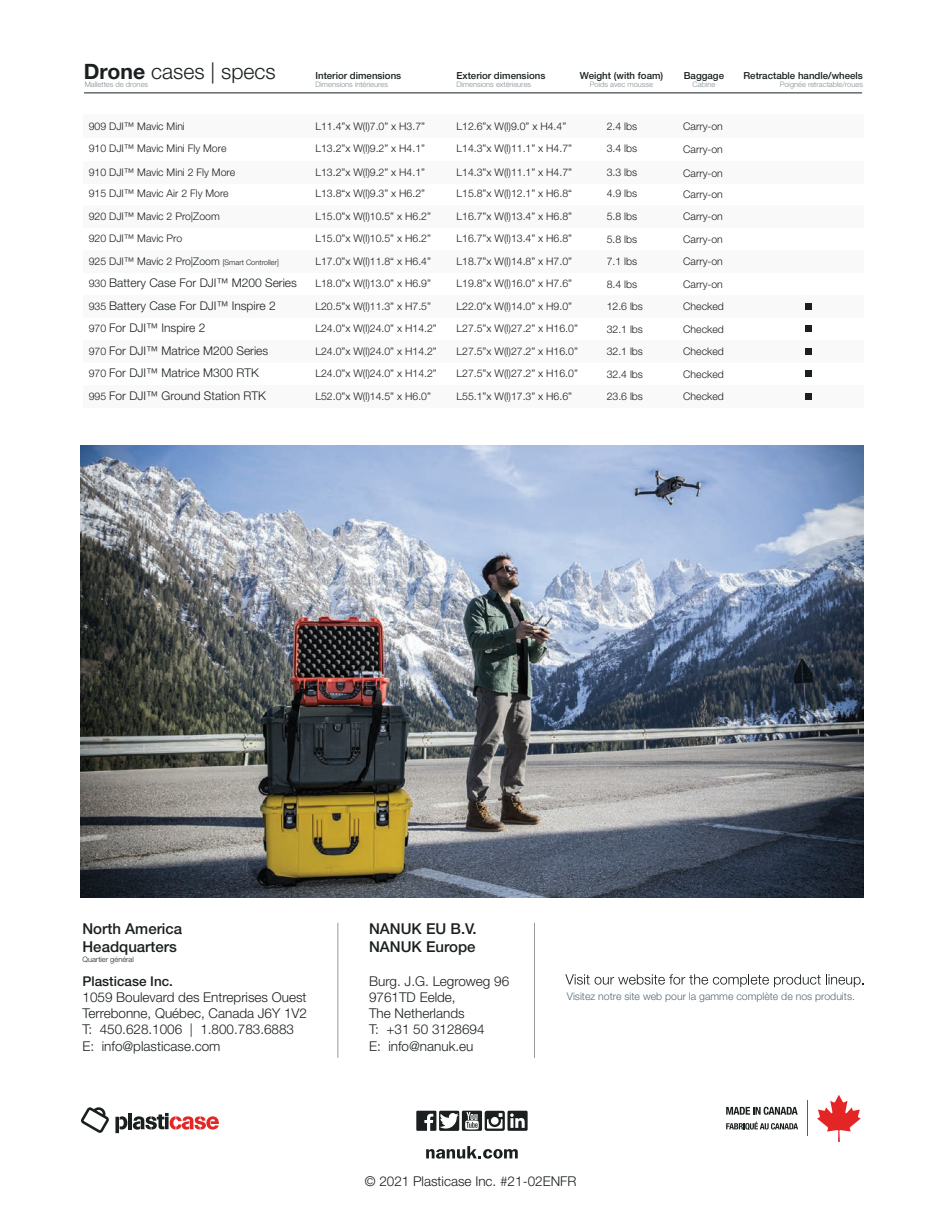
<style>
.page{position:relative;width:945px;height:1215px;background:#fff}
.page>*{position:absolute;margin:0;border:0;box-sizing:border-box;transform-origin:0 0}
.t1{font:300 21.15px "Helvetica Neue LT Std";color:#1a1f20}
.t2{font:500 15px/18px "Helvetica Neue LT Std";color:#1a1f20}
.t3{font:300 13.5px/16.2px "Helvetica Neue LT Std";color:#1a1f20}
.t4{font:500 13.5px "Helvetica Neue LT Std";color:#1a1f20}
.t5{font:300 12px "Helvetica Neue LT Std";color:#1a1f20}
.t6{font:300 10.5px/22.5px "Helvetica Neue LT Std";color:#1a1f20}
.t7{font:300 10.5px "Helvetica Neue LT Std";color:#546a78}
.t8{font:500 9.75px "Helvetica Neue LT Std";color:#1a1f20}
.t9{font:300 7.5px "Helvetica Neue LT Std";color:#809194}
.t10{font:300 7.5px "Helvetica Neue LT Std";color:#1a1f20}
.s1{font-weight:700}
.s2{font-size:10.5px}
</style>
<div class="page">
<svg style="left:565px;top:974px;width:299px;height:13px"></svg>
<div style="left:83px;top:295px;width:780px;height:22px;background:#f9f9f9"></div>
<div style="left:83px;top:340px;width:780px;height:22px;background:#f9f9f9"></div>
<div style="left:83px;top:385px;width:780px;height:22px;background:#f9f9f9"></div>
<div style="left:83px;top:115px;width:780px;height:22px;background:#f9f9f9"></div>
<div style="left:83px;top:161px;width:780px;height:23px;background:#f9f9f9"></div>
<div style="left:83px;top:205px;width:780px;height:22px;background:#f9f9f9"></div>
<div style="left:83px;top:250px;width:780px;height:22px;background:#f9f9f9"></div>
<hr style="left:338px;top:923px;width:1px;height:135px;background:#999">
<hr style="left:534px;top:923px;width:1px;height:135px;background:#999">
<svg style="left:805px;top:303px;width:6px;height:6px"></svg>
<div style="left:805px;top:325px;width:6px;height:7px;background:#1a1f20"></div>
<svg style="left:805px;top:348px;width:6px;height:6px"></svg>
<div style="left:805px;top:370px;width:6px;height:7px;background:#1a1f20"></div>
<svg style="left:805px;top:393px;width:6px;height:6px"></svg>
<img style="left:81px;top:446px;width:783px;height:451px">
<svg style="left:416px;top:1111px;width:112px;height:20px"></svg>
<svg style="left:426px;top:1146px;width:92px;height:13px"></svg>
<svg style="left:115px;top:1116px;width:12px;height:17px"></svg>
<hr style="left:128px;top:1113px;width:4px;height:16px;background:#1a1f20">
<svg style="left:133px;top:1113px;width:86px;height:17px"></svg>
<svg style="left:81px;top:1107px;width:28px;height:26px"></svg>
<svg style="left:817px;top:1095px;width:44px;height:47px"></svg>
<svg style="left:726px;top:1107px;width:72px;height:8px"></svg>
<svg style="left:726px;top:1122px;width:72px;height:8px"></svg>
<hr style="left:807px;top:1101px;width:1px;height:35px;background:#e32525">
<h1 class="t1" style="left:84px;top:59px;width:194px"><span class="s1">Drone</span> cases | specs</h1>
<p class="t9" style="left:85px;top:80px;width:65px">Mallettes de drones</p>
<p class="t8" style="left:315px;top:70px;width:87px">Interior dimensions</p>
<p class="t9" style="left:315px;top:80px;width:74px">Dimensions intérieures</p>
<p class="t8" style="left:456px;top:70px;width:90px">Exterior dimensions</p>
<p class="t9" style="left:456px;top:80px;width:76px">Dimensions extérieures</p>
<p class="t8" style="left:580px;top:70px;width:85px">Weight (with foam)</p>
<p class="t9" style="left:590px;top:80px;width:65px">Poids avec mousse</p>
<p class="t8" style="left:684px;top:70px;width:42px">Baggage</p>
<p class="t9" style="left:693px;top:80px;width:24px">Cabine</p>
<p class="t6" style="left:89px;top:115px;width:98px">909 DJI™ Mavic Mini</p>
<p class="t6" style="left:315px;top:115px;width:111px">L11.4”x W(l)7.0” x H3.7”<br>L13.2”x W(l)9.2” x H4.1”</p>
<p class="t6" style="left:315px;top:182px;width:117px">L13.8“x W(l)9.3” x H6.2”<br>L15.0”x W(l)10.5” x H6.2”</p>
<p class="t6" style="left:315px;top:250px;width:117px">L17.0”x W(l)11.8“ x H6.4”</p>
<p class="t6" style="left:315px;top:295px;width:117px">L20.5”x W(l)11.3” x H7.5”</p>
<p class="t6" style="left:457px;top:115px;width:117px">L12.6”x W(l)9.0” x H4.4”<br>L14.3”x W(l)11.1” x H4.7”</p>
<p class="t6" style="left:457px;top:182px;width:117px">L15.8”x W(l)12.1” x H6.8“<br>L16.7”x W(l)13.4” x H6.8”</p>
<p class="t6" style="left:457px;top:250px;width:117px">L18.7”x W(l)14.8” x H7.0”</p>
<p class="t6" style="left:457px;top:295px;width:117px">L22.0”x W(l)14.0” x H9.0”</p>
<p class="t6" style="left:683px;top:115px;width:41px">Carry-on<br>Carry-on</p>
<p class="t6" style="left:607px;top:115px;width:32px">2.4 lbs<br>3.4 lbs</p>
<p class="t6" style="left:607px;top:182px;width:32px">4.9 lbs<br>5.8 lbs</p>
<p class="t6" style="left:607px;top:250px;width:32px">7.1 lbs</p>
<p class="t6" style="left:607px;top:295px;width:38px">12.6 lbs</p>
<p class="t6" style="left:89px;top:137px;width:139px">910 DJI™ Mavic Mini Fly More</p>
<p class="t6" style="left:89px;top:161px;width:148px">910 DJI™ Mavic Mini 2 Fly More</p>
<p class="t6" style="left:315px;top:161px;width:111px">L13.2”x W(l)9.2” x H4.1”</p>
<p class="t6" style="left:457px;top:161px;width:117px">L14.3”x W(l)11.1” x H4.7”</p>
<p class="t6" style="left:607px;top:161px;width:32px">3.3 lbs</p>
<p class="t6" style="left:683px;top:162px;width:41px;line-height:21px">Carry-on<br>Carry-on</p>
<p class="t6" style="left:683px;top:205px;width:41px">Carry-on</p>
<p class="t6" style="left:89px;top:227px;width:95px">920 DJI™ Mavic Pro</p>
<p class="t6" style="left:315px;top:227px;width:117px">L15.0”x W(l)10.5” x H6.2”</p>
<p class="t6" style="left:457px;top:227px;width:117px">L16.7”x W(l)13.4” x H6.8”</p>
<p class="t6" style="left:607px;top:227px;width:32px">5.8 lbs</p>
<p class="t6" style="left:683px;top:227px;width:41px">Carry-on<br>Carry-on</p>
<p class="t6" style="left:683px;top:295px;width:42px">Checked</p>
<p class="t5" style="left:89px;top:321px;width:118px"><span class="s2">970</span> For DJI™ Inspire 2</p>
<p class="t6" style="left:315px;top:317px;width:123px">L24.0”x W(l)24.0” x H14.2”</p>
<p class="t6" style="left:457px;top:317px;width:123px">L27.5”x W(l)27.2” x H16.0”</p>
<p class="t6" style="left:607px;top:317px;width:38px">32.1 lbs</p>
<p class="t6" style="left:683px;top:317px;width:42px">Checked</p>
<p class="t5" style="left:89px;top:343px;width:181px"><span class="s2">970</span> For DJI™ Matrice M200 Series</p>
<p class="t6" style="left:315px;top:340px;width:123px">L24.0”x W(l)24.0” x H14.2”</p>
<p class="t6" style="left:457px;top:340px;width:123px">L27.5”x W(l)27.2” x H16.0”</p>
<p class="t6" style="left:607px;top:340px;width:38px">32.1 lbs</p>
<p class="t6" style="left:683px;top:340px;width:42px">Checked</p>
<p class="t5" style="left:89px;top:366px;width:172px"><span class="s2">970</span> For DJI™ Matrice M300 RTK</p>
<p class="t6" style="left:315px;top:362px;width:123px">L24.0”x W(l)24.0” x H14.2”</p>
<p class="t6" style="left:457px;top:362px;width:123px">L27.5”x W(l)27.2” x H16.0”</p>
<p class="t6" style="left:607px;top:362px;width:38px">32.4 lbs</p>
<p class="t6" style="left:683px;top:362px;width:42px">Checked</p>
<p class="t5" style="left:89px;top:388px;width:179px"><span class="s2">995</span> For DJI™ Ground Station RTK</p>
<p class="t6" style="left:315px;top:385px;width:117px">L52.0”x W(l)14.5” x H6.0”</p>
<p class="t6" style="left:457px;top:385px;width:117px">L55.1”x W(l)17.3” x H6.6”</p>
<p class="t6" style="left:607px;top:385px;width:38px">23.6 lbs</p>
<p class="t6" style="left:683px;top:385px;width:42px">Checked</p>
<p class="t6" style="left:89px;top:182px;width:141px">915 DJI™ Mavic Air 2 Fly More<br>920 DJI™ Mavic 2 Pro|Zoom</p>
<p class="t6" style="left:89px;top:250px;width:133px">925 DJI™ Mavic 2 Pro|Zoom</p>
<p class="t5" style="left:89px;top:298px;width:189px"><span class="s2">935</span> Battery Case For DJI™ Inspire 2</p>
<p class="t10" style="left:223px;top:258px;width:58px">[Smart Controller]</p>
<p class="t5" style="left:89px;top:276px;width:210px"><span class="s2">930</span> Battery Case For DJI™ M200 Series</p>
<p class="t6" style="left:315px;top:272px;width:117px">L18.0”x W(l)13.0” x H6.9”</p>
<p class="t6" style="left:457px;top:272px;width:117px">L19.8”x W(l)16.0” x H7.6”</p>
<p class="t6" style="left:607px;top:272px;width:32px">8.4 lbs</p>
<p class="t6" style="left:683px;top:272px;width:41px">Carry-on</p>
<p class="t8" style="left:743px;top:70px;width:121px">Retractable handle/wheels</p>
<p class="t9" style="left:780px;top:80px;width:85px">Poignée retractable/roues</p>
<h2 class="t2" style="left:83px;top:919px;width:101px">North America<br>Headquarters</h2>
<p class="t10" style="left:83px;top:955px;width:53px">Quartier général</p>
<p class="t4" style="left:83px;top:973px;width:92px">Plasticase Inc.</p>
<p class="t3" style="left:83px;top:989px;width:226px">1059 Boulevard des Entreprises Ouest Terrebonne, Québec, Canada J6Y 1V2<br>T: 450.628.1006 | 1.800.783.6883<br>E: info@plasticase.com</p>
<h2 class="t2" style="left:369px;top:919px;width:109px">NANUK EU B.V.<br>NANUK Europe</h2>
<p class="t3" style="left:369px;top:973px;width:142px">Burg. J.G. Legroweg 96<br>9761TD Eelde,<br>The Netherlands<br>T: +31 50 3128694<br>E: info@nanuk.eu</p>
<p class="t7" style="left:567px;top:989px;width:290px">Visitez notre site web pour la gamme complète de nos produits.</p>
<p class="t3" style="left:365px;top:1173px;width:213px">© 2021 Plasticase Inc. #21-02ENFR</p>
</div>
